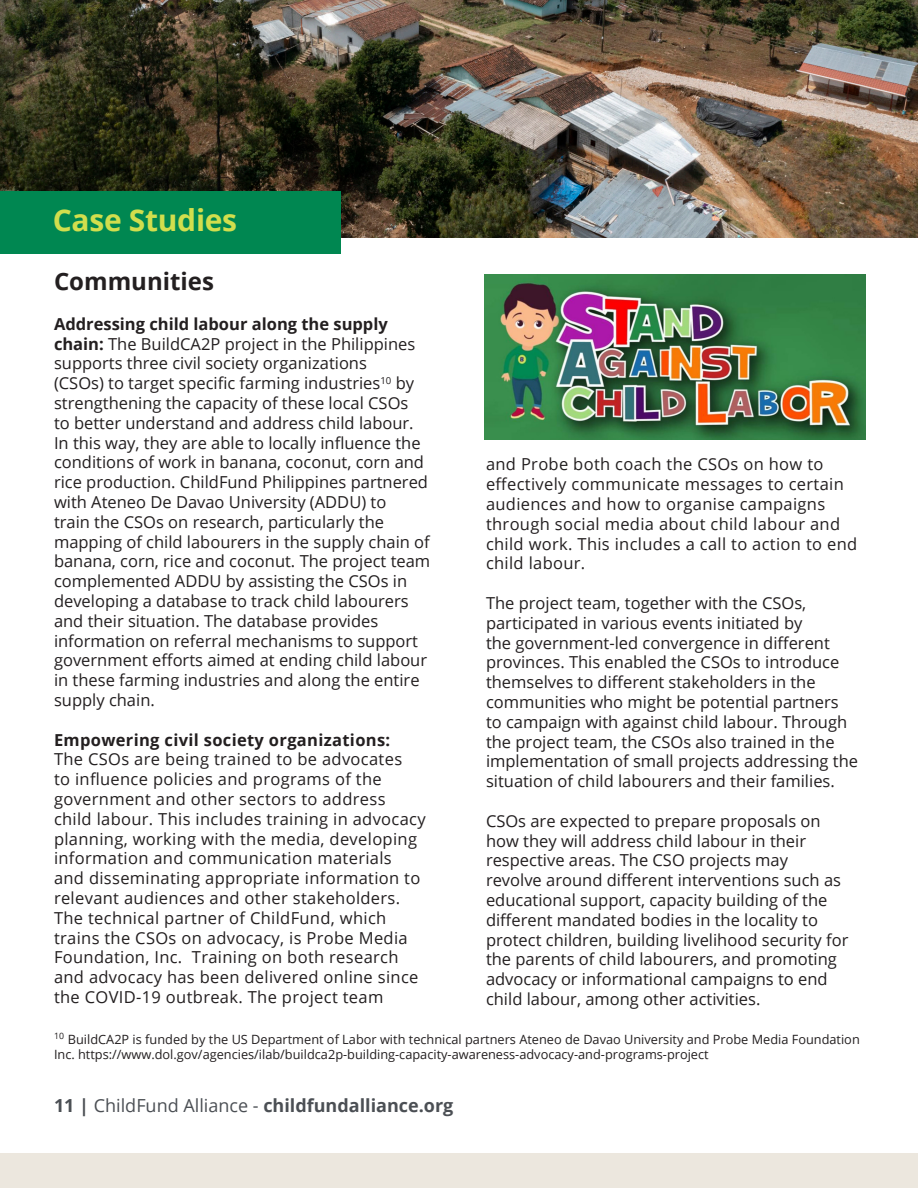
<style>
.page{position:relative;width:918px;height:1188px;background:#fff}
.page>*{position:absolute;margin:0;border:0;box-sizing:border-box;transform-origin:0 0}
.t1{font:700 30px "Open Sans";letter-spacing:-.01em;color:#d1de4d}
.t2{font:700 24px "Open Sans";color:#231f20}
.t3{font:700 18px "Open Sans";color:#4b4f54}
.t4{font:16.5px/19.8px "Open Sans";color:#231f20}
.t5{font:16.5px/19.8px "Open Sans";letter-spacing:.02em;color:#231f20}
.t6{font:12.75px/15.3px "Open Sans";color:#231f20}
.s1{font-weight:700}
.s2{font-weight:400}
</style>
<div class="page">
<div style="left:0;top:1154px;width:918px;height:34px;background:#ece7de"></div>
<img style="left:484px;top:274px;width:381px;height:166px">
<img style="left:0;top:0;width:918px;height:237px">
<div style="left:0;top:191px;width:340px;height:63px;background:#008751"></div>
<p class="t1" style="left:53px;top:199px;width:186px">Case Studies</p>
<p class="t2" style="left:54px;top:265px;width:161px">Communities</p>
<p class="t4" style="left:54px;top:313px;width:378px"><span class="s1">Addressing child labour along the supply chain:</span> The BuildCA2P project in the Philippines supports three civil society organizations<br>(CSOs) to target specific farming industries<sup>10</sup> by strengthening the capacity of these local CSOs<br>to better understand and address child labour.<br>In this way, they are able to locally influence the conditions of work in banana, coconut, corn and rice production. ChildFund Philippines partnered with Ateneo De Davao University (ADDU) to<br>train the CSOs on research, particularly the mapping of child labourers in the supply chain of banana, corn, rice and coconut. The project team complemented ADDU by assisting the CSOs in developing a database to track child labourers and their situation. The database provides information on referral mechanisms to support government efforts aimed at ending child labour in these farming industries and along the entire supply chain.</p>
<p class="t5" style="left:54px;top:729px;width:373px"><span class="s1">Empowering civil society organizations:<br></span>The CSOs are being trained to be advocates<br>to influence policies and programs of the government and other sectors to address child labour. This includes training in advocacy planning, working with the media, developing information and communication materials and disseminating appropriate information to relevant audiences and other stakeholders.<br>The technical partner of ChildFund, which trains the CSOs on advocacy, is Probe Media Foundation, Inc. Training on both research and advocacy has been delivered online since the COVID-19 outbreak. The project team</p>
<p class="t5" style="left:486px;top:454px;width:373px">and Probe both coach the CSOs on how to effectively communicate messages to certain audiences and how to organise campaigns through social media about child labour and child work. This includes a call to action to end child labour.</p>
<p class="t4" style="left:486px;top:593px;width:374px">The project team, together with the CSOs, participated in various events initiated by<br>the government-led convergence in different provinces. This enabled the CSOs to introduce themselves to different stakeholders in the communities who might be potential partners to campaign with against child labour. Through the project team, the CSOs also trained in the implementation of small projects addressing the situation of child labourers and their families.</p>
<p class="t4" style="left:486px;top:811px;width:364px">CSOs are expected to prepare proposals on how they will address child labour in their respective areas. The CSO projects may<br>revolve around different interventions such as educational support, capacity building of the different mandated bodies in the locality to protect children, building livelihood security for the parents of child labourers, and promoting advocacy or informational campaigns to end child labour, among other activities.</p>
<p class="t6" style="left:54px;top:1031px;width:807px"><sup>10</sup> BuildCA2P is funded by the US Department of Labor with technical partners Ateneo de Davao University and Probe Media Foundation<br>Inc. https://www.dol.gov/agencies/ilab/buildca2p-building-capacity-awareness-advocacy-and-programs-project</p>
<p class="t3" style="left:54px;top:1093px;width:401px">11 | <span class="s2">ChildFund Alliance -</span> childfundalliance.org</p>
</div>
